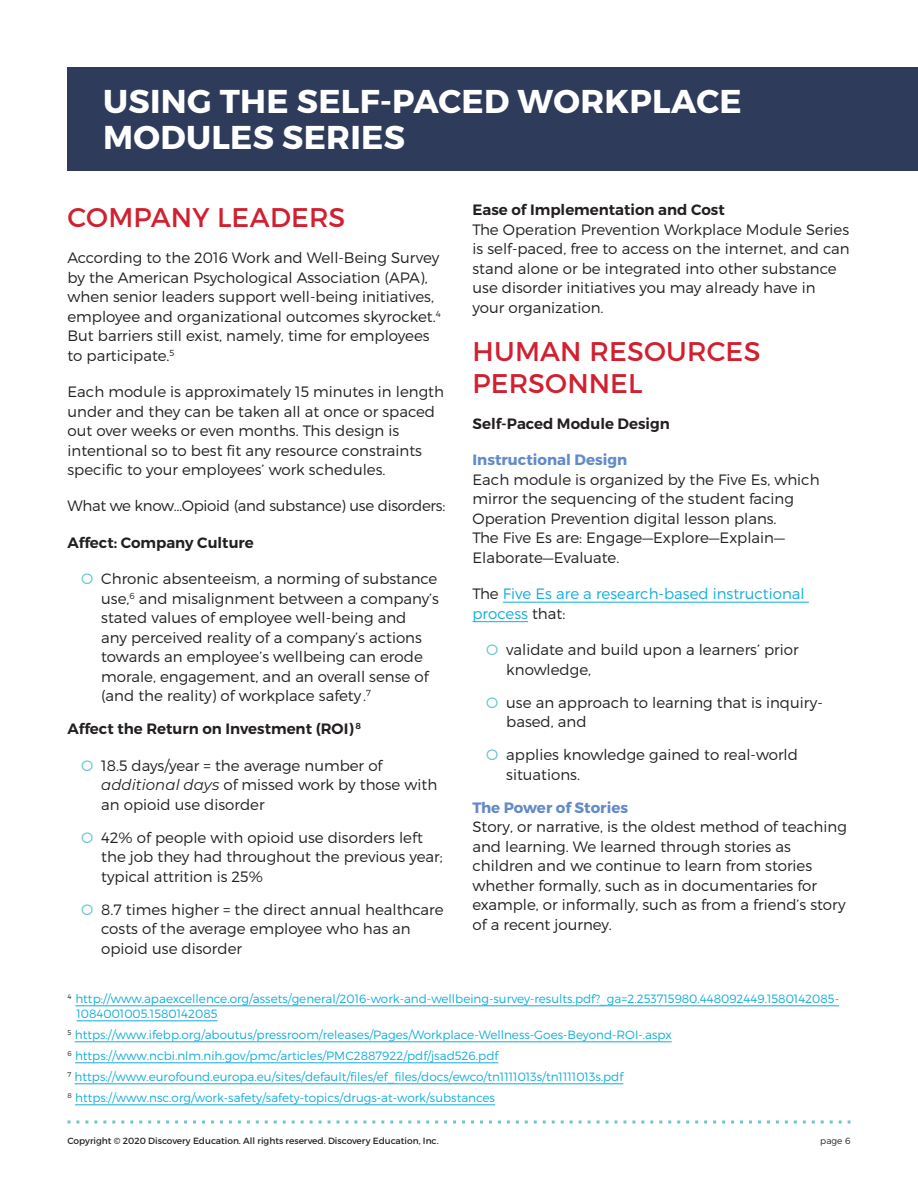
<style>
.page{position:relative;width:918px;height:1188px;background:#fff}
.page>*{position:absolute;margin:0;border:0;box-sizing:border-box;transform-origin:0 0}
.t1{font:700 33px/36px "Montserrat";letter-spacing:.01em;color:#fff}
.Body_Copy{font:27px/31.5px "Montserrat";letter-spacing:.005em;color:#d1202f}
.Body_Copy-2{font:300 15px/19.5px "Montserrat";color:#231f20}
.Body_Copy-3{font:600 15px "Montserrat";color:#231f20}
.Body_Copy-4{font:300 15px/19.5px "Montserrat";color:#11addc}
.Body_Copy-5{font:300 15px "Montserrat";letter-spacing:-.02em;color:#231f20}
.Foot_notes{font:300 12px/15px "Montserrat";color:#11addc}
.t2{font:9px "Montserrat";color:#231f20}
.t3{font:300 9px "Montserrat";color:#231f20}
.s1{color:#68c8c9}
.s2{font-weight:400;font-style:italic}
.s3{font-weight:600}
.s4{font-weight:700;color:#638bc7}
.s5{color:#231f20}
</style>
<div class="page">
<svg style="left:68px;top:1120px;width:782px;height:4px"></svg>
<div style="left:68px;top:68px;width:850px;height:103px;background:#2e3b5a"></div>
<hr style="left:503px;top:602px;width:306px;height:1px;background:#11addc">
<hr style="left:472px;top:621px;width:56px;height:1px;background:#11addc">
<hr style="left:75px;top:1005px;width:764px;height:1px;background:#11addc">
<hr style="left:76px;top:1020px;width:142px;height:1px;background:#11addc">
<hr style="left:75px;top:1041px;width:597px;height:1px;background:#11addc">
<hr style="left:75px;top:1062px;width:423px;height:1px;background:#11addc">
<hr style="left:75px;top:1083px;width:548px;height:1px;background:#11addc">
<hr style="left:75px;top:1104px;width:420px;height:1px;background:#11addc">
<p class="t1" style="left:103px;top:84px;width:640px">USING THE SELF-PACED WORKPLACE<br>MODULES SERIES</p>
<h1 class="t1" style="left:103px;top:84px;width:243px">LOREM IPSUM</h1>
<p class="Body_Copy" style="left:68px;top:201px;width:279px">COMPANY LEADERS</p>
<p class="Body_Copy-2" style="left:68px;top:248px;width:375px">According to the 2016 Work and Well-Being Survey by the American Psychological Association (APA), when senior leaders support well-being initiatives, employee and organizational outcomes skyrocket.<sup>4<br></sup>But barriers still exist, namely, time for employees to participate.<sup>5</sup></p>
<p class="Body_Copy-2" style="left:68px;top:382px;width:378px">Each module is approximately 15 minutes in length under and they can be taken all at once or spaced out over weeks or even months. This design is intentional so to best fit any resource constraints specific to your employees’ work schedules.</p>
<p class="Body_Copy-5" style="left:68px;top:497px;width:379px">What we know…Opioid (and substance) use disorders:</p>
<p class="Body_Copy-3" style="left:68px;top:533px;width:188px">Affect: Company Culture</p>
<p class="Body_Copy-2" style="left:101px;top:569px;width:339px;text-indent:-20px"><span class="s1">O</span> Chronic absenteeism, a norming of substance use,<sup>6</sup> and misalignment between a company’s stated values of employee well-being and<br>any perceived reality of a company’s actions towards an employee’s wellbeing can erode morale, engagement, and an overall sense of (and the reality) of workplace safety.<sup>7</sup></p>
<p class="Body_Copy-3" style="left:68px;top:720px;width:295px">Affect the Return on Investment (ROI) <sup>8</sup></p>
<p class="Body_Copy-2" style="left:101px;top:755px;width:338px;text-indent:-20px"><span class="s1">O</span> 18.5 days/year = the average number of <span class="s2">additional days</span> of missed work by those with an opioid use disorder</p>
<p class="Body_Copy-2" style="left:101px;top:827px;width:343px;text-indent:-20px"><span class="s1">O</span> 42% of people with opioid use disorders left the job they had throughout the previous year; typical attrition is 25%</p>
<p class="Body_Copy-2" style="left:101px;top:899px;width:344px;text-indent:-20px"><span class="s1">O</span> 8.7 times higher = the direct annual healthcare costs of the average employee who has an opioid use disorder</p>
<p class="Body_Copy-2" style="left:472px;top:200px;width:379px"><span class="s3">Ease of Implementation and Cost<br></span>The Operation Prevention Workplace Module Series is self-paced, free to access on the internet, and can stand alone or be integrated into other substance use disorder initiatives you may already have in your organization.</p>
<p class="Body_Copy" style="left:473px;top:336px;width:289px">HUMAN RESOURCES<br>PERSONNEL</p>
<p class="Body_Copy-3" style="left:472px;top:414px;width:199px">Self-Paced Module Design</p>
<p class="Body_Copy-2" style="left:472px;top:450px;width:349px"><span class="s4">Instructional Design<br></span>Each module is organized by the Five Es, which mirror the sequencing of the student facing Operation Prevention digital lesson plans.<br>The Five Es are: Engage—Explore—Explain— Elaborate—Evaluate.</p>
<p class="Body_Copy-4" style="left:472px;top:584px;width:334px"><span class="s5">The</span> Five Es are a research-based instructional process <span class="s5">that:</span></p>
<p class="Body_Copy-2" style="left:506px;top:640px;width:294px;text-indent:-20px"><span class="s1">O</span> validate and build upon a learners’ prior knowledge,</p>
<p class="Body_Copy-2" style="left:506px;top:692px;width:318px;text-indent:-20px"><span class="s1">O</span> use an approach to learning that is inquiry&shy;based, and</p>
<p class="Body_Copy-2" style="left:506px;top:745px;width:293px;text-indent:-20px"><span class="s1">O</span> applies knowledge gained to real-world situations.</p>
<p class="Body_Copy-2" style="left:472px;top:797px;width:376px"><span class="s4">The Power of Stories<br></span>Story, or narrative, is the oldest method of teaching and learning. We learned through stories as children and we continue to learn from stories whether formally, such as in documentaries for example, or informally, such as from a friend’s story of a recent journey.</p>
<p class="Foot_notes" style="left:76px;top:991px;width:764px;text-indent:-9px"><sup>4</sup> http://www.apaexcellence.org/assets/general/2016-work-and-wellbeing-survey-results.pdf?_ga=2.253715980.448092449.1580142085-<br>1084001005.1580142085</p>
<p class="Foot_notes" style="left:68px;top:1027px;width:606px"><sup>5</sup> https://www.ifebp.org/aboutus/pressroom/releases/Pages/Workplace-Wellness-Goes-Beyond-ROI-.aspx</p>
<p class="Foot_notes" style="left:68px;top:1048px;width:432px"><sup>6</sup> https://www.ncbi.nlm.nih.gov/pmc/articles/PMC2887922/pdf/jsad526.pdf</p>
<p class="Foot_notes" style="left:68px;top:1069px;width:557px"><sup>7</sup> https://www.eurofound.europa.eu/sites/default/files/ef_files/docs/ewco/tn1111013s/tn1111013s.pdf</p>
<p class="Foot_notes" style="left:68px;top:1090px;width:429px"><sup>8</sup> https://www.nsc.org/work-safety/safety-topics/drugs-at-work/substances</p>
<p class="t2" style="left:68px;top:1135px;width:373px">Copyright © 2020 Discovery Education. All rights reserved. Discovery Education, Inc.</p>
<p class="t3" style="left:820px;top:1136px;width:32px">page 6</p>
</div>
